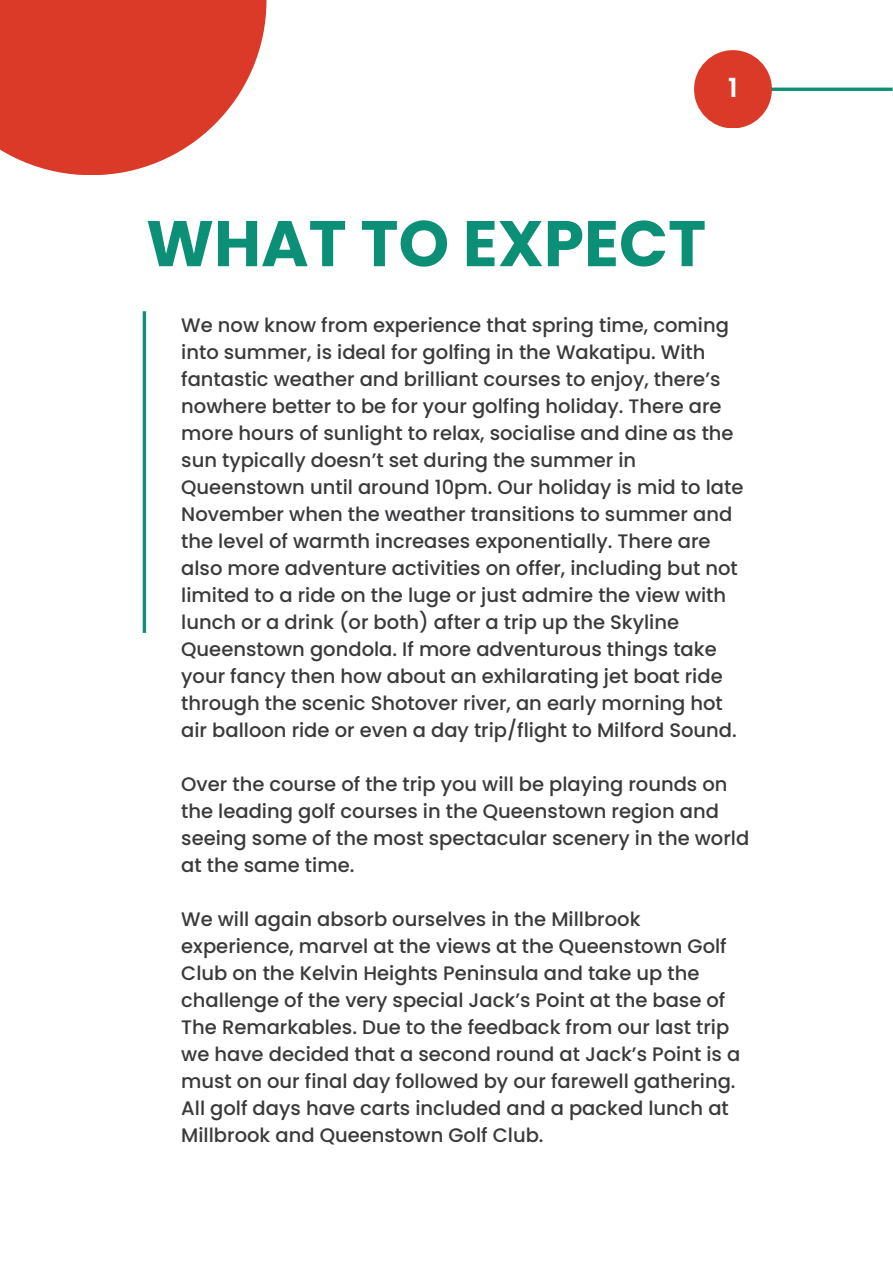
<style>
.page{position:relative;width:893px;height:1264px;background:#fff}
.page>*{position:absolute;margin:0;border:0;box-sizing:border-box;transform-origin:0 0}
.t1{font:700 64.5px "Poppins";color:#0c8f77}
.t2{font:600 26.25px "Poppins";color:#fff}
.t3{font:500 19.5px/27px "Poppins";color:#3a3a3c}
</style>
<div class="page">
<div style="left:0;top:0;width:266px;height:175px;background:#dc3a29"></div>
<hr style="left:143px;top:311px;width:3px;height:322px;background:#0c8f77">
<hr style="left:733px;top:88px;width:159px;height:3px;background:#0c8f77">
<div style="left:694px;top:50px;width:77px;height:78px;background:#dc3a29;border-radius:50%"></div>
<p class="t2" style="left:728px;top:70px;width:11px">1</p>
<p class="t1" style="left:146px;top:198px;width:561px">WHAT TO EXPECT</p>
<p class="t3" style="left:181px;top:312px;width:563px">We now know from experience that spring time, coming into summer, is ideal for golfing in the Wakatipu. With fantastic weather and brilliant courses to enjoy, there’s nowhere better to be for your golfing holiday. There are more hours of sunlight to relax, socialise and dine as the sun typically doesn’t set during the summer in Queenstown until around 10pm. Our holiday is mid to late November when the weather transitions to summer and the level of warmth increases exponentially. There are also more adventure activities on offer, including but not limited to a ride on the luge or just admire the view with lunch or a drink (or both) after a trip up the Skyline Queenstown gondola. If more adventurous things take your fancy then how about an exhilarating jet boat ride through the scenic Shotover river, an early morning hot air balloon ride or even a day trip/flight to Milford Sound.</p>
<p class="t3" style="left:181px;top:770px;width:569px">Over the course of the trip you will be playing rounds on the leading golf courses in the Queenstown region and seeing some of the most spectacular scenery in the world at the same time.</p>
<p class="t3" style="left:181px;top:905px;width:560px">We will again absorb ourselves in the Millbrook experience, marvel at the views at the Queenstown Golf Club on the Kelvin Heights Peninsula and take up the challenge of the very special Jack’s Point at the base of The Remarkables. Due to the feedback from our last trip we have decided that a second round at Jack’s Point is a must on our final day followed by our farewell gathering.<br>All golf days have carts included and a packed lunch at Millbrook and Queenstown Golf Club.</p>
</div>
